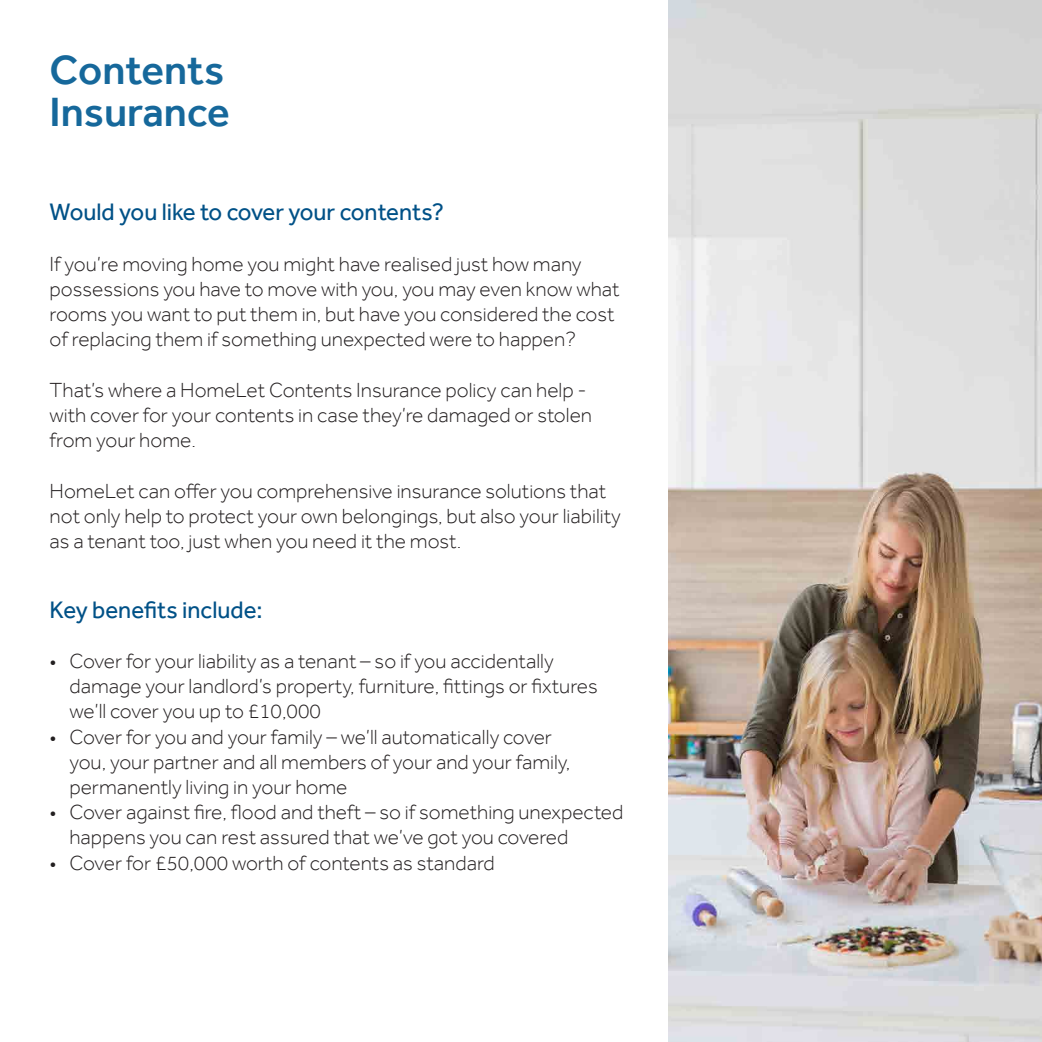
<style>
.page{position:relative;width:1042px;height:1042px;background:#fff}
.page>*{position:absolute;margin:0;border:0;box-sizing:border-box;transform-origin:0 0}
.t1{font:500 42px/42px "Effra";color:#16689b}
.t2{font:24.5px "Effra";color:#005187}
.t3{font:300 21px/25.2px "Effra";color:#231f20}
</style>
<div class="page">
<img style="left:668px;top:0;width:374px;height:1042px">
<h1 class="t1" style="left:50px;top:49px;width:182px">Contents<br>Insurance</h1>
<p class="t2" style="left:50px;top:197px;width:396px">Would you like to cover your contents?</p>
<p class="t3" style="left:50px;top:251px;width:571px">If you’re moving home you might have realised just how many possessions you have to move with you, you may even know what rooms you want to put them in, but have you considered the cost of replacing them if something unexpected were to happen?</p>
<p class="t3" style="left:50px;top:377px;width:544px">That’s where a HomeLet Contents Insurance policy can help - with cover for your contents in case they’re damaged or stolen from your home.</p>
<p class="t3" style="left:50px;top:478px;width:573px">HomeLet can offer you comprehensive insurance solutions that not only help to protect your own belongings, but also your liability as a tenant too, just when you need it the most.</p>
<p class="t2" style="left:50px;top:595px;width:214px">Key benefits include:</p>
<p class="t3" style="left:69px;top:648px;width:530px;text-indent:-20px">• Cover for your liability as a tenant – so if you accidentally damage your landlord’s property, furniture, fittings or fixtures we’ll cover you up to £10,000</p>
<p class="t3" style="left:69px;top:724px;width:502px;text-indent:-20px">• Cover for you and your family – we’ll automatically cover you, your partner and all members of your and your family, permanently living in your home</p>
<p class="t3" style="left:69px;top:799px;width:555px;text-indent:-20px">• Cover against fire, flood and theft – so if something unexpected happens you can rest assured that we’ve got you covered</p>
<p class="t3" style="left:50px;top:850px;width:447px">• Cover for £50,000 worth of contents as standard</p>
</div>
